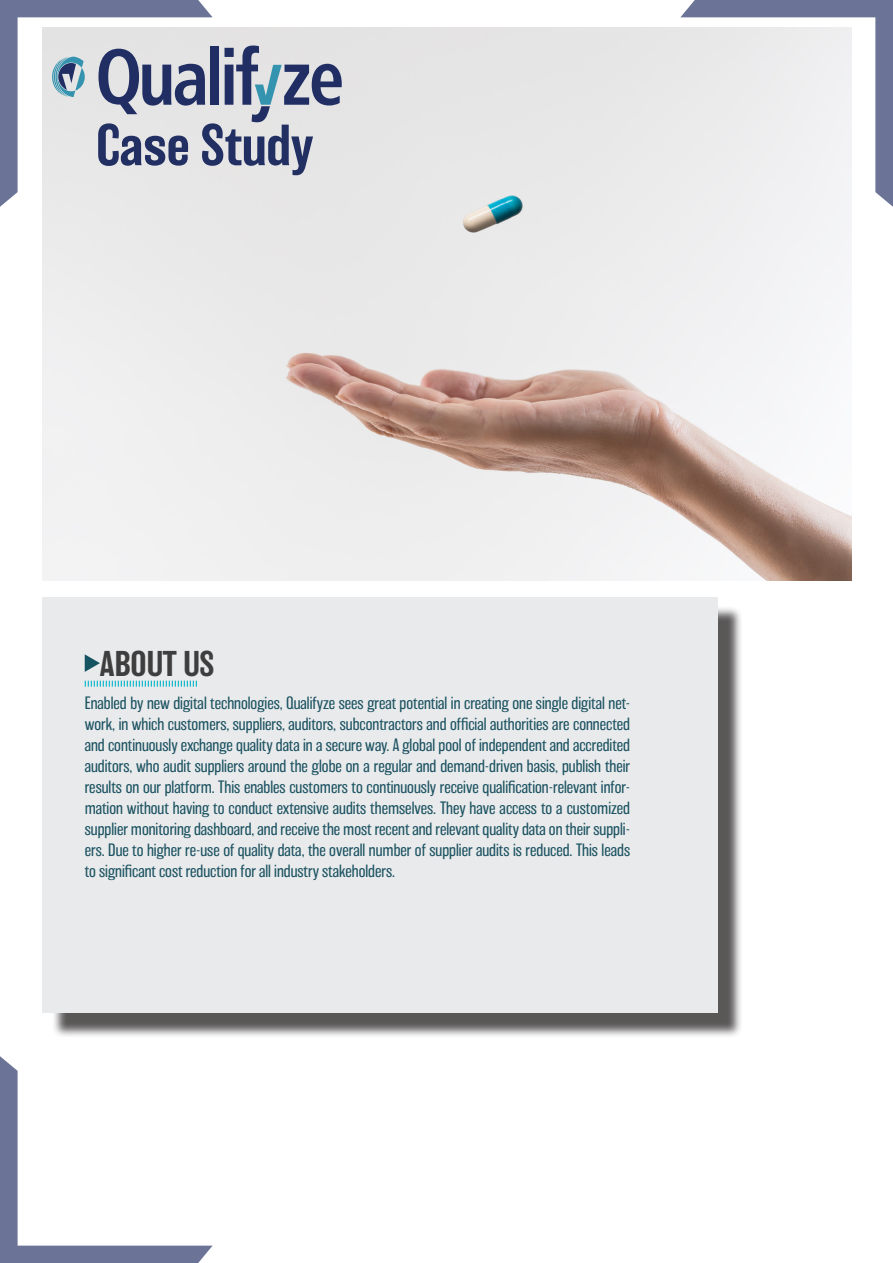
<style>
.page{position:relative;width:893px;height:1263px;background:#fff}
.page>*{position:absolute;margin:0;border:0;box-sizing:border-box;transform-origin:0 0}
.Case{font:500 54px "Balboa";color:#212f63}
.Subtitle{font:500 33px "Balboa";color:#3e3e3f}
.Text{font:200 16.5px/21px "Balboa";color:#1c5362;text-align:justify}
</style>
<div class="page">
<div style="left:51px;top:606px;width:692px;height:432px;background:#231f20;opacity:.75"></div>
<div style="left:43px;top:597px;width:674px;height:416px;background:#e9eaeb"></div>
<svg style="left:680px;top:0;width:213px;height:225px"></svg>
<svg style="left:0;top:1056px;width:213px;height:207px"></svg>
<svg style="left:85px;top:681px;width:112px;height:6px"></svg>
<svg style="left:85px;top:654px;width:15px;height:18px"></svg>
<img style="left:43px;top:27px;width:808px;height:554px">
<svg style="left:0;top:0;width:213px;height:225px;fill:#e7e6e6"></svg>
<svg style="left:98px;top:49px;width:107px;height:65px"></svg>
<div style="left:210px;top:46px;width:9px;height:59px;background:#202e64"></div>
<svg style="left:224px;top:46px;width:118px;height:76px"></svg>
<svg style="left:52px;top:57px;width:33px;height:41px"></svg>
<p class="Case" style="left:96px;top:115px;width:219px">Case Study</p>
<p class="Subtitle" style="left:100px;top:646px;width:116px">ABOUT US</p>
<p class="Text" style="left:85px;top:693px;width:547px">Enabled by new digital technologies, Qualifyze sees great potential in creating one single digital net&shy;work, in which customers, suppliers, auditors, subcontractors and official authorities are connected and continuously exchange quality data in a secure way. A global pool of independent and accredited auditors, who audit suppliers around the globe on a regular and demand-driven basis, publish their results on our platform. This enables customers to continuously receive qualification-relevant infor&shy;mation without having to conduct extensive audits themselves. They have access to a customized supplier monitoring dashboard, and receive the most recent and relevant quality data on their suppli&shy;ers. Due to higher re-use of quality data, the overall number of supplier audits is reduced. This leads to significant cost reduction for all industry stakeholders.</p>
</div>
